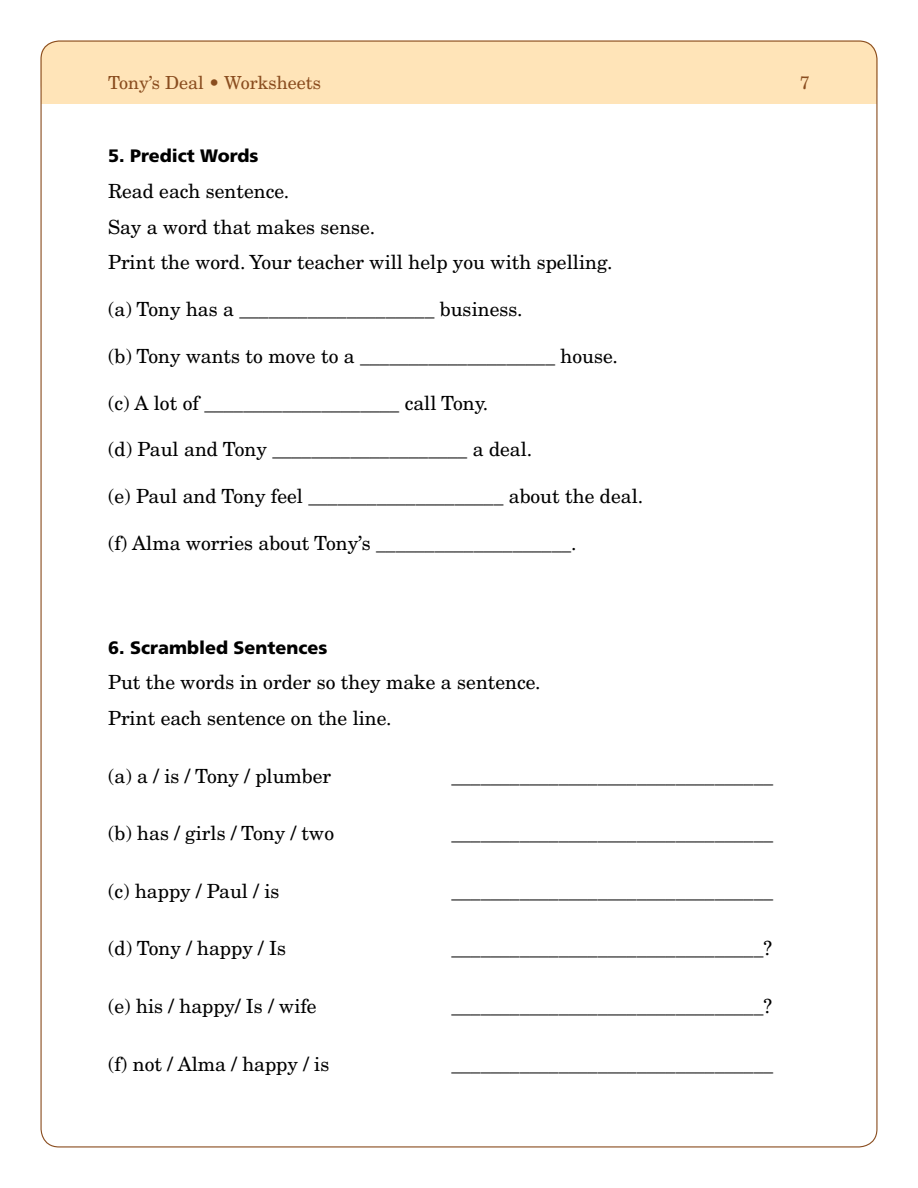
<style>
.page{position:relative;width:918px;height:1188px;background:#fff}
.page>*{position:absolute;margin:0;border:0;box-sizing:border-box;transform-origin:0 0}
.t1{font:19.5px/35.5px "New Century Schlbk LT Std";color:#000}
.t2{font:900 18px "Frutiger";color:#000}
.t3{font:18px "New Century Schlbk LT Std";color:#8a4d1f}
</style>
<div class="page">
<div style="left:40px;top:41px;width:838px;height:62px;background:#ffe4b8;border-radius:18px"></div>
<p class="t3" style="left:108px;top:72px;width:215px">Tony’s Deal • Worksheets</p>
<p class="t3" style="left:800px;top:72px;width:12px">7</p>
<p class="t2" style="left:108px;top:145px;width:152px">5. Predict Words</p>
<p class="t1" style="left:108px;top:173px;width:506px">Read each sentence.<br>Say a word that makes sense.<br>Print the word. Your teacher will help you with spelling.</p>
<p class="t1" style="left:108px;top:291px;width:416px">(a) Tony has a ____________________ business.</p>
<p class="t1" style="left:108px;top:338px;width:511px">(b) Tony wants to move to a ____________________ house.</p>
<p class="t1" style="left:108px;top:385px;width:382px">(c) A lot of ____________________ call Tony.</p>
<p class="t1" style="left:108px;top:432px;width:426px">(d) Paul and Tony ____________________ a deal.</p>
<p class="t1" style="left:108px;top:478px;width:537px">(e) Paul and Tony feel ____________________ about the deal.</p>
<p class="t1" style="left:108px;top:525px;width:470px">(f) Alma worries about Tony’s ____________________.</p>
<p class="t2" style="left:108px;top:637px;width:221px">6. Scrambled Sentences</p>
<p class="t1" style="left:108px;top:665px;width:434px">Put the words in order so they make a sentence.<br>Print each sentence on the line.</p>
<p class="t1" style="left:108px;top:758px;width:225px">(a) a / is / Tony / plumber</p>
<p class="t1" style="left:108px;top:815px;width:228px">(b) has / girls / Tony / two</p>
<p class="t1" style="left:108px;top:873px;width:173px">(c) happy / Paul / is</p>
<p class="t1" style="left:451px;top:758px;width:323px">_________________________________</p>
<p class="t1" style="left:451px;top:815px;width:323px">_________________________________</p>
<p class="t1" style="left:451px;top:873px;width:323px">_________________________________</p>
<p class="t1" style="left:108px;top:931px;width:180px">(d) Tony / happy / Is</p>
<p class="t1" style="left:451px;top:931px;width:322px">________________________________?</p>
<p class="t1" style="left:108px;top:988px;width:210px">(e) his / happy/ Is / wife</p>
<p class="t1" style="left:451px;top:988px;width:322px">________________________________?</p>
<p class="t1" style="left:108px;top:1046px;width:223px">(f) not / Alma / happy / is</p>
<p class="t1" style="left:451px;top:1046px;width:323px">_________________________________</p>
</div>
